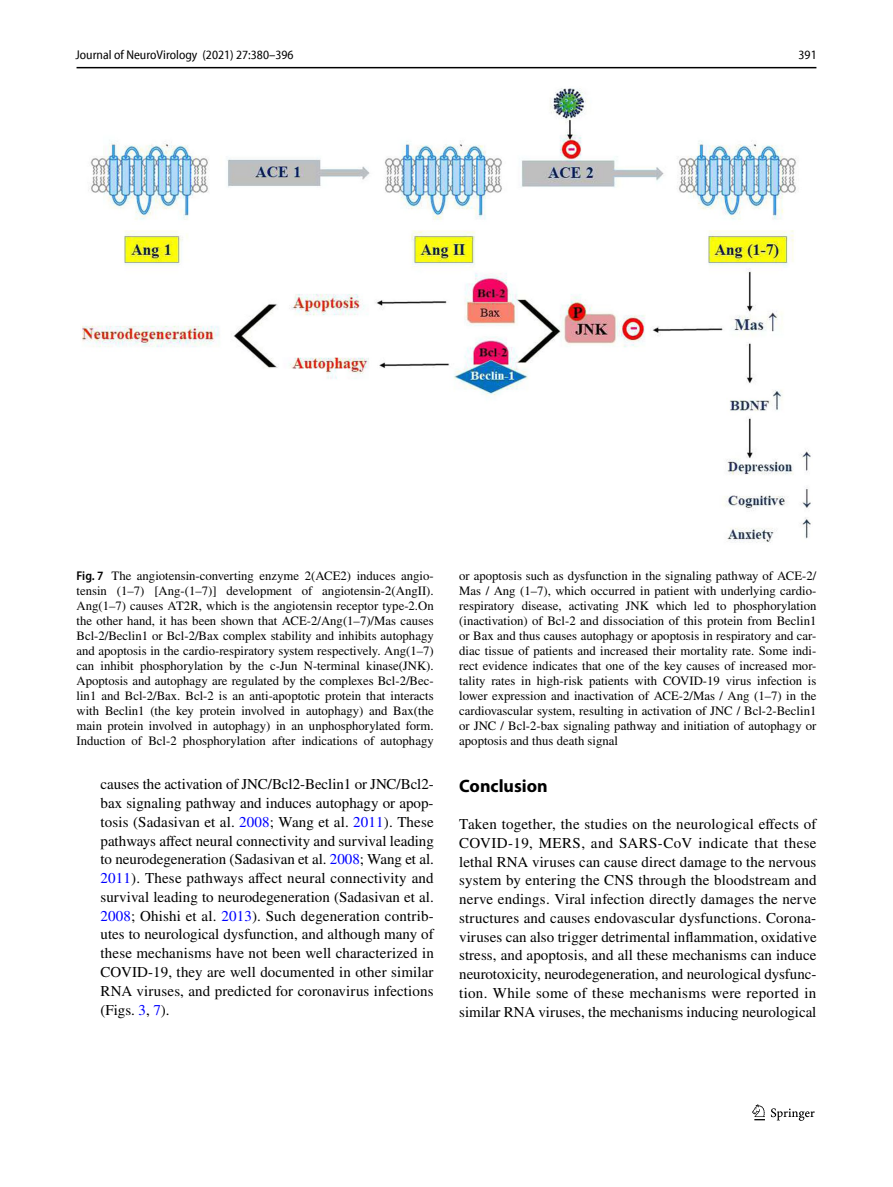
<style>
.page{position:relative;width:893px;height:1187px;background:#fff}
.page>*{position:absolute;margin:0;border:0;box-sizing:border-box;transform-origin:0 0}
.t1{font:700 18px "Myriad Pro";color:#000}
.t2{font:15px/18.8px "STIX";letter-spacing:-.005em;color:#000;text-align:justify}
.t3{font:12.75px/15px "STIX";color:#000;text-align:justify}
.t4{font:semi-condensed 12.75px "Myriad Pro Unic";color:#000}
.s1{font-family:"Myriad Pro";font-weight:600;font-stretch:semi-condensed}
.s2{color:#00f}
</style>
<div class="page">
<hr style="left:77px;top:67px;width:739px;height:1px;background:#000">
<img style="left:82px;top:88px;width:729px;height:455px">
<svg style="left:752px;top:1104px;width:13px;height:16px"></svg>
<svg style="left:771px;top:1108px;width:44px;height:12px"></svg>
<p class="t4" style="left:76px;top:50px;width:220px">Journal of NeuroVirology (2021) 27:380–396</p>
<p class="t4" style="left:798px;top:50px;width:20px">391</p>
<p class="t3" style="left:77px;top:569px;width:359px"><span class="s1">Fig. 7</span> The angiotensin-converting enzyme 2(ACE2) induces angio&shy;tensin (1–7) [Ang-(1–7)] development of angiotensin-2(AngII).<br>Ang(1–7) causes AT2R, which is the angiotensin receptor type-2.On the other hand, it has been shown that ACE-2/Ang(1–7)/Mas causes Bcl-2/Beclin1 or Bcl-2/Bax complex stability and inhibits autophagy and apoptosis in the cardio-respiratory system respectively. Ang(1–7) can inhibit phosphorylation by the c-Jun N-terminal kinase(JNK).<br>Apoptosis and autophagy are regulated by the complexes Bcl-2/Bec&shy;lin1 and Bcl-2/Bax. Bcl-2 is an anti-apoptotic protein that interacts with Beclin1 (the key protein involved in autophagy) and Bax(the main protein involved in autophagy) in an unphosphorylated form.<br>Induction of Bcl-2 phosphorylation after indications of autophagy</p>
<p class="t3" style="left:459px;top:569px;width:359px">or apoptosis such as dysfunction in the signaling pathway of ACE-2/ Mas / Ang (1–7), which occurred in patient with underlying cardio&shy;respiratory disease, activating JNK which led to phosphorylation (inactivation) of Bcl-2 and dissociation of this protein from Beclin1 or Bax and thus causes autophagy or apoptosis in respiratory and car&shy;diac tissue of patients and increased their mortality rate. Some indi&shy;rect evidence indicates that one of the key causes of increased mor&shy;tality rates in high-risk patients with COVID-19 virus infection is lower expression and inactivation of ACE-2/Mas / Ang (1–7) in the cardiovascular system, resulting in activation of JNC / Bcl-2-Beclin1 or JNC / Bcl-2-bax signaling pathway and initiation of autophagy or apoptosis and thus death signal</p>
<p class="t2" style="left:101px;top:776px;width:335px">causes the activation of JNC/Bcl2-Beclin1 or JNC/Bcl2- bax signaling pathway and induces autophagy or apop&shy;tosis (Sadasivan et al. <span class="s2">2008</span>; Wang et al. <span class="s2">2011</span>). These pathways affect neural connectivity and survival leading to neurodegeneration (Sadasivan et al. <span class="s2">2008</span>; Wang et al.<br><span class="s2">2011</span>). These pathways affect neural connectivity and survival leading to neurodegeneration (Sadasivan et al.<br><span class="s2">2008</span>; Ohishi et al. <span class="s2">2013</span>). Such degeneration contrib&shy;utes to neurological dysfunction, and although many of these mechanisms have not been well characterized in COVID-19, they are well documented in other similar RNA viruses, and predicted for coronavirus infections (Figs. <span class="s2">3</span>, <span class="s2">7</span>).</p>
<h1 class="t1" style="left:459px;top:773px;width:90px">Conclusion</h1>
<p class="t2" style="left:459px;top:815px;width:359px">Taken together, the studies on the neurological effects of COVID-19, MERS, and SARS-CoV indicate that these lethal RNA viruses can cause direct damage to the nervous system by entering the CNS through the bloodstream and nerve endings. Viral infection directly damages the nerve structures and causes endovascular dysfunctions. Corona&shy;viruses can also trigger detrimental inflammation, oxidative stress, and apoptosis, and all these mechanisms can induce neurotoxicity, neurodegeneration, and neurological dysfunc&shy;tion. While some of these mechanisms were reported in similar RNA viruses, the mechanisms inducing neurological</p>
</div>
